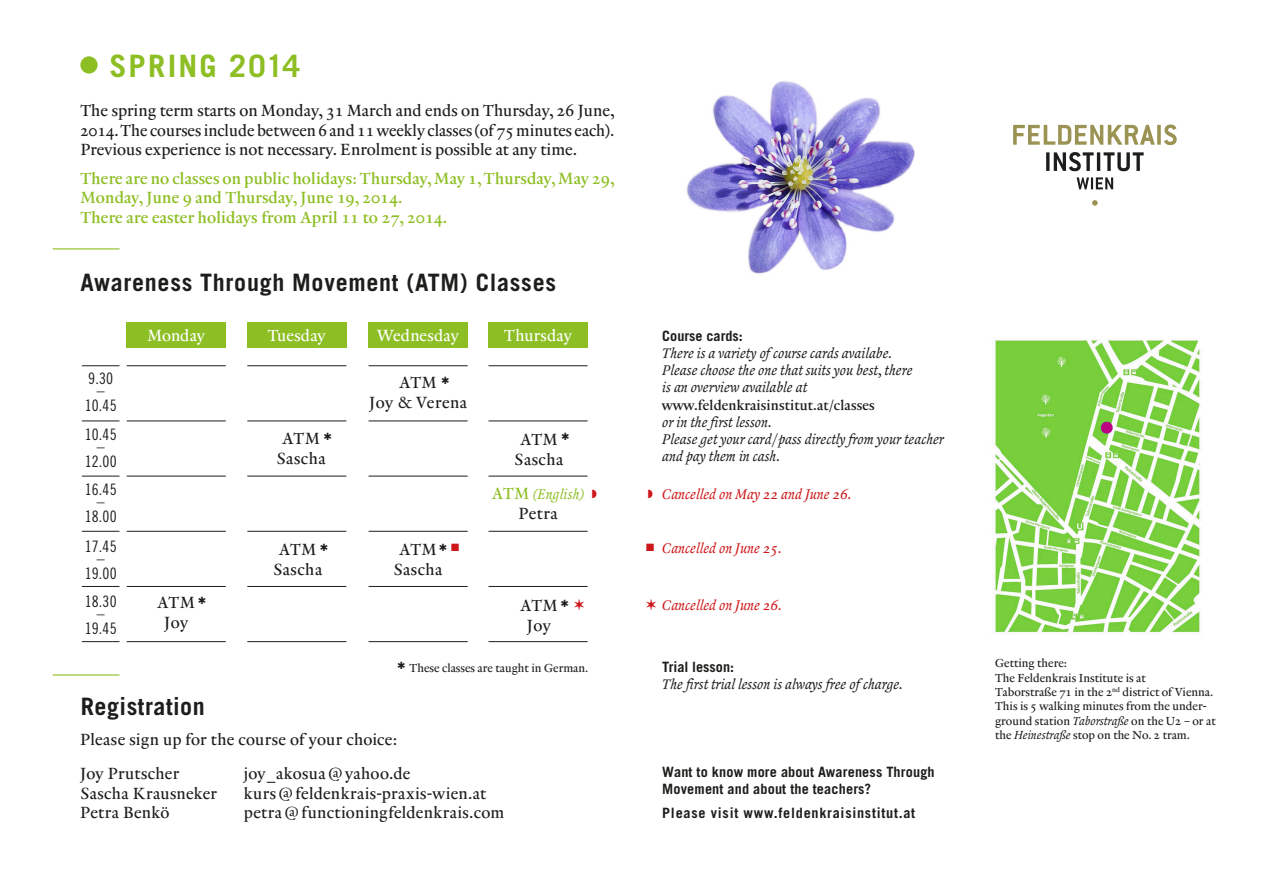
<style>
.page{position:relative;width:1263px;height:893px;background:#fff}
.page>*{position:absolute;margin:0;border:0;box-sizing:border-box;transform-origin:0 0}
.t1{font:700 30.9px "Trade Gothic LT Std";letter-spacing:.065em;color:#8dbe23}
.t2{font:700 24px "Trade Gothic LT Std";letter-spacing:.03em;color:#1d1d1b}
.t3{font:16.5px/19.8px "Renard No 2";letter-spacing:.015em;color:#1d1d1b;text-align:center}
.t4{font:16.5px/19.5px "Renard No 1";letter-spacing:.01em;color:#8dbe23}
.t5{font:16.5px "Renard No 2";letter-spacing:.01em;color:#fff}
.t6{font:15.75px/12px "Trade Gothic Cond Eighteen";letter-spacing:.01em;color:#1d1d1b;text-align:center}
.t7{font:italic 14.25px/17.1px "Renard No 2";color:#1d1d1b}
.t8{font:700 14.25px/17.1px "Trade Gothic LT Std";letter-spacing:.01em;color:#1d1d1b}
.t9{font:italic 14.25px "Renard No 2";color:#cd171a}
.t10{font:700 14.25px "Trade Gothic LT Std";letter-spacing:.05em;color:#1d1d1b}
.t11{font:14.25px "Renard No 1";letter-spacing:.01em;color:#1d1d1b}
.t12{font:italic 14.25px "Renard No 2";letter-spacing:.015em;color:#8dbe23}
.t13{font:11.85px/14.2px "Renard No 2";color:#1d1d1b}
.t14{font:10.65px "Zapf Dingbats ITC";color:#cd171a}
.s1{font-style:normal;font-size:16.5px}
.s2{font-style:italic}
</style>
<div class="page">
<svg style="left:1077px;top:177px;width:36px;height:12px"></svg>
<hr style="left:1046px;top:152px;width:3px;height:19px;background:#1d1d1b">
<svg style="left:1054px;top:152px;width:40px;height:19px"></svg>
<hr style="left:1097px;top:152px;width:3px;height:19px;background:#1d1d1b">
<svg style="left:1103px;top:152px;width:41px;height:19px"></svg>
<svg style="left:1013px;top:125px;width:142px;height:20px"></svg>
<svg style="left:1157px;top:125px;width:4px;height:20px"></svg>
<svg style="left:1164px;top:125px;width:13px;height:20px"></svg>
<svg style="left:1092px;top:200px;width:6px;height:6px"></svg>
<div style="left:80px;top:56px;width:18px;height:18px;background:#8dbe23;border-radius:50%"></div>
<hr style="left:53px;top:248px;width:66px;height:1px;background:#8dbe23">
<hr style="left:53px;top:674px;width:66px;height:1px;background:#8dbe23">
<img style="left:994px;top:340px;width:207px;height:293px">
<img style="left:686px;top:81px;width:229px;height:193px">
<hr style="left:82px;top:365px;width:37px;height:1px;background:#1d1d1b">
<hr style="left:127px;top:365px;width:99px;height:1px;background:#1d1d1b">
<hr style="left:247px;top:365px;width:99px;height:1px;background:#1d1d1b">
<hr style="left:369px;top:365px;width:99px;height:1px;background:#1d1d1b">
<hr style="left:488px;top:365px;width:100px;height:1px;background:#1d1d1b">
<hr style="left:82px;top:421px;width:37px;height:1px;background:#1d1d1b">
<hr style="left:127px;top:421px;width:99px;height:1px;background:#1d1d1b">
<hr style="left:247px;top:421px;width:99px;height:1px;background:#1d1d1b">
<hr style="left:369px;top:421px;width:99px;height:1px;background:#1d1d1b">
<hr style="left:488px;top:421px;width:100px;height:1px;background:#1d1d1b">
<hr style="left:82px;top:476px;width:37px;height:1px;background:#1d1d1b">
<hr style="left:127px;top:476px;width:99px;height:1px;background:#1d1d1b">
<hr style="left:247px;top:476px;width:99px;height:1px;background:#1d1d1b">
<hr style="left:369px;top:476px;width:99px;height:1px;background:#1d1d1b">
<hr style="left:488px;top:476px;width:100px;height:1px;background:#1d1d1b">
<hr style="left:82px;top:531px;width:37px;height:1px;background:#1d1d1b">
<hr style="left:127px;top:531px;width:99px;height:1px;background:#1d1d1b">
<hr style="left:247px;top:531px;width:99px;height:1px;background:#1d1d1b">
<hr style="left:369px;top:531px;width:99px;height:1px;background:#1d1d1b">
<hr style="left:488px;top:531px;width:100px;height:1px;background:#1d1d1b">
<hr style="left:82px;top:586px;width:37px;height:1px;background:#1d1d1b">
<hr style="left:127px;top:586px;width:99px;height:1px;background:#1d1d1b">
<hr style="left:247px;top:586px;width:99px;height:1px;background:#1d1d1b">
<hr style="left:369px;top:586px;width:99px;height:1px;background:#1d1d1b">
<hr style="left:488px;top:586px;width:100px;height:1px;background:#1d1d1b">
<hr style="left:82px;top:641px;width:37px;height:1px;background:#1d1d1b">
<hr style="left:127px;top:641px;width:99px;height:1px;background:#1d1d1b">
<hr style="left:247px;top:641px;width:99px;height:1px;background:#1d1d1b">
<hr style="left:369px;top:641px;width:99px;height:1px;background:#1d1d1b">
<hr style="left:488px;top:641px;width:100px;height:1px;background:#1d1d1b">
<div style="left:127px;top:323px;width:99px;height:25px;background:#8dbe23"></div>
<div style="left:247px;top:323px;width:99px;height:25px;background:#8dbe23"></div>
<div style="left:369px;top:323px;width:99px;height:25px;background:#8dbe23"></div>
<div style="left:488px;top:323px;width:100px;height:25px;background:#8dbe23"></div>
<h1 class="t1" style="left:109px;top:47px;width:192px">SPRING 2014</h1>
<p class="t3" style="left:80px;top:101px;width:536px;text-align:justify">The spring term starts on Monday, 31 March and ends on Thursday, 26 June, 2014. The courses include between 6 and 11 weekly classes (of 75 minutes each).<br>Previous experience is not necessary. Enrolment is possible at any time.</p>
<p class="t4" style="left:80px;top:169px;width:535px">There are no classes on public holidays: Thursday, May 1, Thursday, May 29,<br>Monday, June 9 and Thursday, June 19, 2014.<br>There are easter holidays from April 11 to 27, 2014.</p>
<h2 class="t2" style="left:80px;top:268px;width:477px">Awareness Through Movement (ATM) Classes</h2>
<p class="t6" style="left:88px;top:372px;width:27px">9.30 –</p>
<p class="t6" style="left:85px;top:390px;width:33px;line-height:29.5px;text-align:left">10.45<br>10.45</p>
<p class="t6" style="left:85px;top:439px;width:33px;line-height:15px">–<br>12.00</p>
<p class="t6" style="left:85px;top:483px;width:33px">16.45 –</p>
<p class="t6" style="left:85px;top:501px;width:33px;line-height:29.5px;text-align:left">18.00<br>17.45</p>
<p class="t6" style="left:85px;top:550px;width:33px;line-height:15px">–<br>19.00</p>
<p class="t6" style="left:85px;top:595px;width:33px">18.30 –</p>
<p class="t6" style="left:85px;top:622px;width:33px">19.45</p>
<p class="t5" style="left:147px;top:325px;width:59px">Monday</p>
<p class="t5" style="left:268px;top:325px;width:59px">Tuesday</p>
<p class="t5" style="left:377px;top:325px;width:83px">Wednesday</p>
<p class="t5" style="left:504px;top:325px;width:70px">Thursday</p>
<p class="t3" style="left:277px;top:429px;width:50px">ATM<br>Sascha</p>
<p class="t3" style="left:273px;top:540px;width:50px">ATM<br>Sascha</p>
<p class="t3" style="left:369px;top:373px;width:100px">ATM<br>Joy &amp; Verena</p>
<p class="t3" style="left:394px;top:540px;width:50px">ATM<br>Sascha</p>
<p class="t3" style="left:515px;top:430px;width:50px">ATM<br>Sascha</p>
<p class="t12" style="left:492px;top:485px;width:93px"><span class="s1">ATM</span> (English)</p>
<p class="t3" style="left:518px;top:504px;width:41px">Petra</p>
<p class="t3" style="left:158px;top:593px;width:39px">ATM<br>Joy</p>
<p class="t3" style="left:520px;top:596px;width:39px">ATM<br>Joy</p>
<p class="t13" style="left:409px;top:661px;width:180px">These classes are taught in German.</p>
<h2 class="t2" style="left:81px;top:692px;width:125px">Registration</h2>
<p class="t3" style="left:80px;top:723px;width:318px;line-height:34.5px;text-align:left">Please sign up for the course of your choice:<br>Joy Prutscher</p>
<p class="t3" style="left:244px;top:764px;width:168px">joy_akosua @ yahoo.de</p>
<p class="t3" style="left:81px;top:784px;width:138px">Sascha Krausneker</p>
<p class="t3" style="left:244px;top:784px;width:244px">kurs @ feldenkrais-praxis-wien.at</p>
<p class="t3" style="left:80px;top:803px;width:91px">Petra Benkö</p>
<p class="t3" style="left:244px;top:803px;width:262px">petra @ functioningfeldenkrais.com</p>
<p class="t14" style="left:646px;top:542px;width:10px">■</p>
<p class="t8" style="left:662px;top:327px;width:82px">Course cards:</p>
<p class="t7" style="left:662px;top:345px;width:252px">There is a variety of course cards availabe.<br>Please choose the one that suits you best, there is an overview available at</p>
<p class="t11" style="left:662px;top:396px;width:214px">www.feldenkraisinstitut.at/classes</p>
<p class="t7" style="left:662px;top:413px;width:283px">or in the first lesson.<br>Please get your card/pass directly from your teacher and pay them in cash.</p>
<p class="t9" style="left:662px;top:485px;width:191px">Cancelled on May 22 and June 26.</p>
<p class="t9" style="left:662px;top:539px;width:121px">Cancelled on June 25.</p>
<p class="t9" style="left:646px;top:596px;width:137px">✶ Cancelled on June 26.</p>
<p class="t8" style="left:662px;top:658px;width:73px">Trial lesson:</p>
<p class="t7" style="left:662px;top:676px;width:242px">The first trial lesson is always free of charge.</p>
<p class="t8" style="left:662px;top:763px;width:274px">Want to know more about Awareness Through<br>Movement and about the teachers?</p>
<p class="t10" style="left:662px;top:805px;width:254px">Please visit www.feldenkraisinstitut.at</p>
<p class="t13" style="left:995px;top:657px;width:222px">Getting there:<br>The Feldenkrais Institute is at<br>Taborstraße 71 in the 2<sup>nd</sup> district of Vienna.<br>This is 5 walking minutes from the under&shy;ground station <span class="s2">Taborstraße</span> on the U2 – or at the <span class="s2">Heinestraße</span> stop on the No. 2 tram.</p>
</div>
